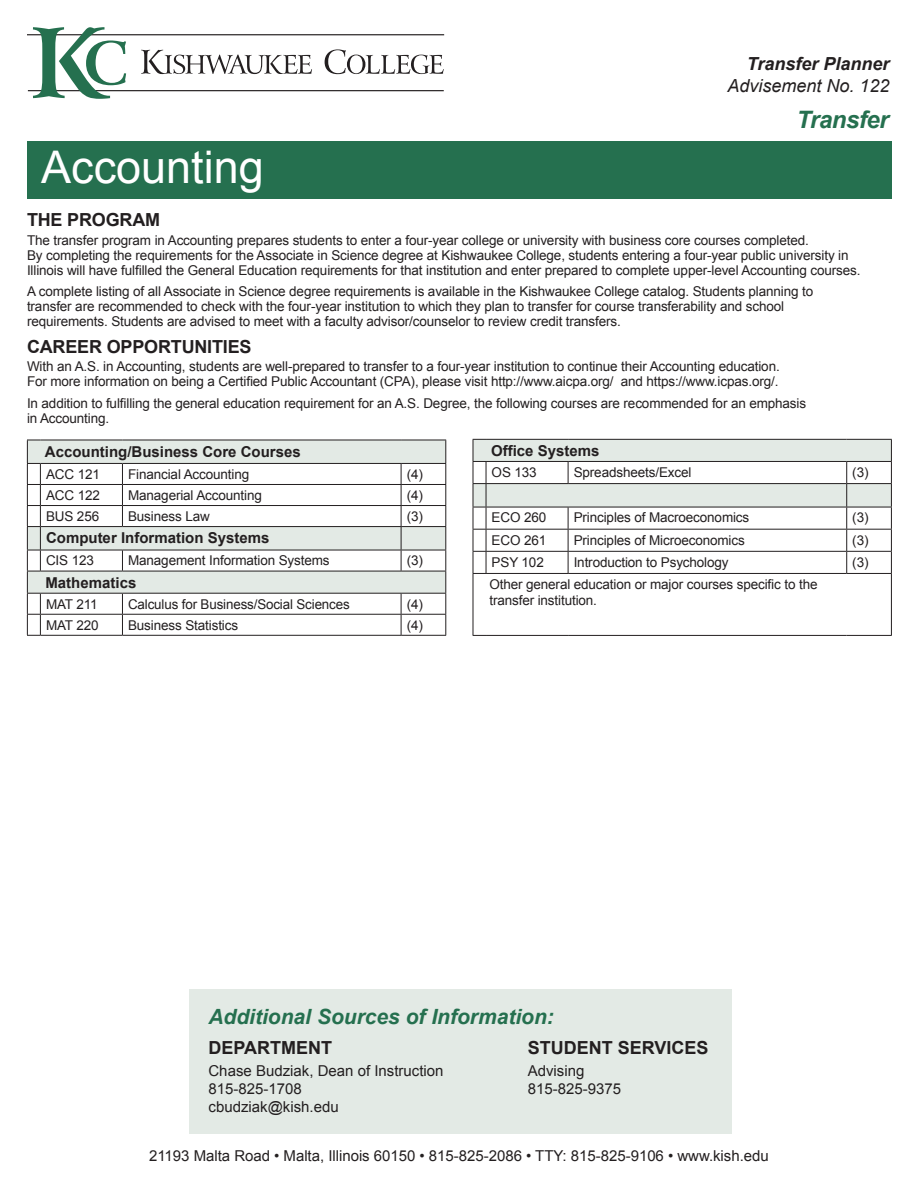
<style>
.page{position:relative;width:918px;height:1188px;background:#fff}
.page>*{position:absolute;margin:0;border:0;box-sizing:border-box;transform-origin:0 0}
.Degree_Name__Type{font:45px "Arial";color:#fff}
.t1{font:italic 700 24px "Arial";letter-spacing:-.02em;color:#25704f}
.Counselors_header{font:italic 700 21px "Arial";color:#25704f}
.Body_Head{font:700 18px "Arial";letter-spacing:-.01em;color:#231f20}
.Counselors_header-2{font:700 18px "Arial";color:#231f20}
.Curriculum_Guide_fro{font:italic 18px "Arial";color:#231f20}
.Curriculum_Guide_fro-2{font:italic 700 18px "Arial";color:#231f20}
.Counselors_header-3{font:15px/18px "Arial";color:#231f20}
.Semesters{font:700 15px "Arial";color:#231f20}
.Body{font:13.5px/15px "Arial";letter-spacing:-.01em;color:#231f20}
.Classes_tabs_2_10_pt{font:13.5px "Arial";letter-spacing:-.01em;color:#231f20}
</style>
<div class="page">
<div style="left:27px;top:141px;width:865px;height:57px;background:#25704f"></div>
<hr style="left:27px;top:34px;width:417px;height:1px;background:#231f20">
<hr style="left:28px;top:90px;width:416px;height:1px;background:#231f20">
<svg style="left:141px;top:50px;width:171px;height:24px"></svg>
<svg style="left:325px;top:49px;width:119px;height:25px"></svg>
<svg style="left:33px;top:27px;width:93px;height:72px"></svg>
<svg style="left:41px;top:441px;width:404px;height:152px"></svg>
<hr style="left:40px;top:440px;width:82px;height:1px;background:#231f20">
<hr style="left:122px;top:440px;width:279px;height:1px;background:#231f20">
<hr style="left:401px;top:440px;width:45px;height:1px;background:#231f20">
<hr style="left:40px;top:463px;width:82px;height:1px;background:#231f20">
<hr style="left:122px;top:463px;width:279px;height:1px;background:#231f20">
<hr style="left:401px;top:463px;width:45px;height:1px;background:#231f20">
<hr style="left:40px;top:484px;width:82px;height:1px;background:#231f20">
<hr style="left:122px;top:484px;width:279px;height:1px;background:#231f20">
<hr style="left:401px;top:484px;width:45px;height:1px;background:#231f20">
<hr style="left:40px;top:505px;width:82px;height:1px;background:#231f20">
<hr style="left:122px;top:505px;width:279px;height:1px;background:#231f20">
<svg style="left:122px;top:464px;width:1px;height:62px"></svg>
<hr style="left:401px;top:505px;width:45px;height:1px;background:#231f20">
<hr style="left:40px;top:526px;width:82px;height:1px;background:#231f20">
<hr style="left:122px;top:526px;width:279px;height:1px;background:#231f20">
<hr style="left:401px;top:526px;width:45px;height:1px;background:#231f20">
<hr style="left:40px;top:550px;width:82px;height:1px;background:#231f20">
<hr style="left:122px;top:550px;width:279px;height:1px;background:#231f20">
<svg style="left:122px;top:550px;width:1px;height:21px"></svg>
<hr style="left:401px;top:550px;width:45px;height:1px;background:#231f20">
<svg style="left:401px;top:464px;width:1px;height:107px"></svg>
<hr style="left:40px;top:571px;width:82px;height:1px;background:#231f20">
<hr style="left:122px;top:571px;width:279px;height:1px;background:#231f20">
<hr style="left:401px;top:571px;width:45px;height:1px;background:#231f20">
<hr style="left:40px;top:593px;width:82px;height:1px;background:#231f20">
<hr style="left:122px;top:593px;width:279px;height:1px;background:#231f20">
<hr style="left:401px;top:593px;width:45px;height:1px;background:#231f20">
<hr style="left:40px;top:614px;width:82px;height:1px;background:#231f20">
<hr style="left:122px;top:614px;width:279px;height:1px;background:#231f20">
<svg style="left:122px;top:594px;width:1px;height:41px"></svg>
<hr style="left:401px;top:614px;width:45px;height:1px;background:#231f20">
<svg style="left:401px;top:594px;width:1px;height:41px"></svg>
<svg style="left:445px;top:440px;width:1px;height:195px"></svg>
<svg style="left:27px;top:440px;width:14px;height:196px"></svg>
<hr style="left:40px;top:635px;width:82px;height:1px;background:#231f20">
<hr style="left:122px;top:635px;width:279px;height:1px;background:#231f20">
<hr style="left:401px;top:635px;width:45px;height:1px;background:#231f20">
<svg style="left:473px;top:439px;width:419px;height:135px"></svg>
<hr style="left:473px;top:574px;width:1px;height:61px;background:#231f20">
<hr style="left:486px;top:573px;width:82px;height:1px;background:#231f20">
<hr style="left:568px;top:573px;width:279px;height:1px;background:#231f20">
<hr style="left:847px;top:573px;width:45px;height:1px;background:#231f20">
<hr style="left:891px;top:574px;width:1px;height:61px;background:#231f20">
<svg style="left:473px;top:635px;width:13px;height:1px"></svg>
<hr style="left:486px;top:635px;width:82px;height:1px;background:#231f20">
<hr style="left:568px;top:635px;width:279px;height:1px;background:#231f20">
<hr style="left:847px;top:635px;width:45px;height:1px;background:#231f20">
<div style="left:189px;top:990px;width:542px;height:144px;background:#e3eae5"></div>
<p class="Curriculum_Guide_fro-2" style="left:747px;top:52px;width:144px">Transfer Planner</p>
<p class="Curriculum_Guide_fro" style="left:727px;top:74px;width:164px">Advisement No. 122</p>
<p class="Degree_Name__Type" style="left:41px;top:137px;width:224px">Accounting</p>
<h2 class="t1" style="left:797px;top:104px;width:94px">Transfer</h2>
<p class="Body_Head" style="left:27px;top:208px;width:135px">THE PROGRAM</p>
<p class="Body" style="left:27px;top:233px;width:835px">The transfer program in Accounting prepares students to enter a four-year college or university with business core courses completed.<br>By completing the requirements for the Associate in Science degree at Kishwaukee College, students entering a four-year public university in<br>Illinois will have fulfilled the General Education requirements for that institution and enter prepared to complete upper-level Accounting courses.</p>
<p class="Body" style="left:27px;top:284px;width:788px">A complete listing of all Associate in Science degree requirements is available in the Kishwaukee College catalog. Students planning to transfer are recommended to check with the four-year institution to which they plan to transfer for course transferability and school requirements. Students are advised to meet with a faculty advisor/counselor to review credit transfers.</p>
<p class="Body_Head" style="left:27px;top:334px;width:226px">CAREER OPPORTUNITIES</p>
<p class="Body" style="left:27px;top:359px;width:754px">With an A.S. in Accounting, students are well-prepared to transfer to a four-year institution to continue their Accounting education.<br>For more information on being a Certified Public Accountant (CPA), please visit http://www.aicpa.org/ and https://www.icpas.org/.</p>
<p class="Body" style="left:27px;top:396px;width:781px">In addition to fulfilling the general education requirement for an A.S. Degree, the following courses are recommended for an emphasis in Accounting.</p>
<p class="Semesters" style="left:45px;top:441px;width:257px">Accounting/Business Core Courses</p>
<p class="Classes_tabs_2_10_pt" style="left:46px;top:465px;width:55px">ACC 121</p>
<p class="Classes_tabs_2_10_pt" style="left:128px;top:465px;width:123px">Financial Accounting</p>
<p class="Classes_tabs_2_10_pt" style="left:407px;top:465px;width:18px">(4)</p>
<p class="Classes_tabs_2_10_pt" style="left:46px;top:486px;width:55px">ACC 122</p>
<p class="Classes_tabs_2_10_pt" style="left:128px;top:486px;width:135px">Managerial Accounting</p>
<p class="Classes_tabs_2_10_pt" style="left:407px;top:486px;width:18px">(4)</p>
<p class="Classes_tabs_2_10_pt" style="left:46px;top:507px;width:55px">BUS 256</p>
<p class="Classes_tabs_2_10_pt" style="left:128px;top:507px;width:83px">Business Law</p>
<p class="Classes_tabs_2_10_pt" style="left:407px;top:507px;width:18px">(3)</p>
<p class="Semesters" style="left:46px;top:528px;width:225px">Computer Information Systems</p>
<p class="Classes_tabs_2_10_pt" style="left:46px;top:552px;width:49px">CIS 123</p>
<p class="Classes_tabs_2_10_pt" style="left:128px;top:552px;width:203px">Management Information Systems</p>
<p class="Classes_tabs_2_10_pt" style="left:407px;top:552px;width:18px">(3)</p>
<p class="Semesters" style="left:45px;top:572px;width:92px">Mathematics</p>
<p class="Classes_tabs_2_10_pt" style="left:46px;top:595px;width:53px">MAT 211</p>
<p class="Classes_tabs_2_10_pt" style="left:128px;top:595px;width:223px">Calculus for Business/Social Sciences</p>
<p class="Classes_tabs_2_10_pt" style="left:407px;top:595px;width:18px">(4)</p>
<p class="Classes_tabs_2_10_pt" style="left:46px;top:616px;width:54px">MAT 220</p>
<p class="Classes_tabs_2_10_pt" style="left:128px;top:616px;width:112px">Business Statistics</p>
<p class="Classes_tabs_2_10_pt" style="left:407px;top:616px;width:18px">(4)</p>
<p class="Semesters" style="left:491px;top:441px;width:110px">Office Systems</p>
<p class="Classes_tabs_2_10_pt" style="left:492px;top:463px;width:47px">OS 133</p>
<p class="Classes_tabs_2_10_pt" style="left:574px;top:463px;width:119px">Spreadsheets/Excel</p>
<p class="Classes_tabs_2_10_pt" style="left:852px;top:463px;width:18px">(3)</p>
<p class="Classes_tabs_2_10_pt" style="left:492px;top:509px;width:56px">ECO 260</p>
<p class="Classes_tabs_2_10_pt" style="left:574px;top:509px;width:177px">Principles of Macroeconomics</p>
<p class="Classes_tabs_2_10_pt" style="left:852px;top:509px;width:18px">(3)</p>
<p class="Classes_tabs_2_10_pt" style="left:492px;top:531px;width:56px">ECO 261</p>
<p class="Classes_tabs_2_10_pt" style="left:574px;top:531px;width:173px">Principles of Microeconomics</p>
<p class="Classes_tabs_2_10_pt" style="left:852px;top:531px;width:18px">(3)</p>
<p class="Classes_tabs_2_10_pt" style="left:492px;top:553px;width:54px">PSY 102</p>
<p class="Classes_tabs_2_10_pt" style="left:574px;top:553px;width:156px">Introduction to Psychology</p>
<p class="Classes_tabs_2_10_pt" style="left:852px;top:553px;width:18px">(3)</p>
<p class="Body" style="left:489px;top:576px;width:330px;line-height:16.2px">Other general education or major courses specific to the transfer institution.</p>
<p class="Counselors_header" style="left:208px;top:1003px;width:347px">Additional Sources of Information:</p>
<p class="Counselors_header-2" style="left:208px;top:1036px;width:125px">DEPARTMENT</p>
<p class="Counselors_header-3" style="left:208px;top:1062px;width:237px">Chase Budziak, Dean of Instruction<br>815-825-1708<br>cbudziak@kish.edu</p>
<p class="Counselors_header-2" style="left:528px;top:1036px;width:182px">STUDENT SERVICES</p>
<p class="Counselors_header-3" style="left:528px;top:1062px;width:95px">Advising<br>815-825-9375</p>
<p class="Counselors_header-3" style="left:149px;top:1146px;width:621px">21193 Malta Road • Malta, Illinois 60150 • 815-825-2086 • TTY: 815-825-9106 • www.kish.edu</p>
</div>
